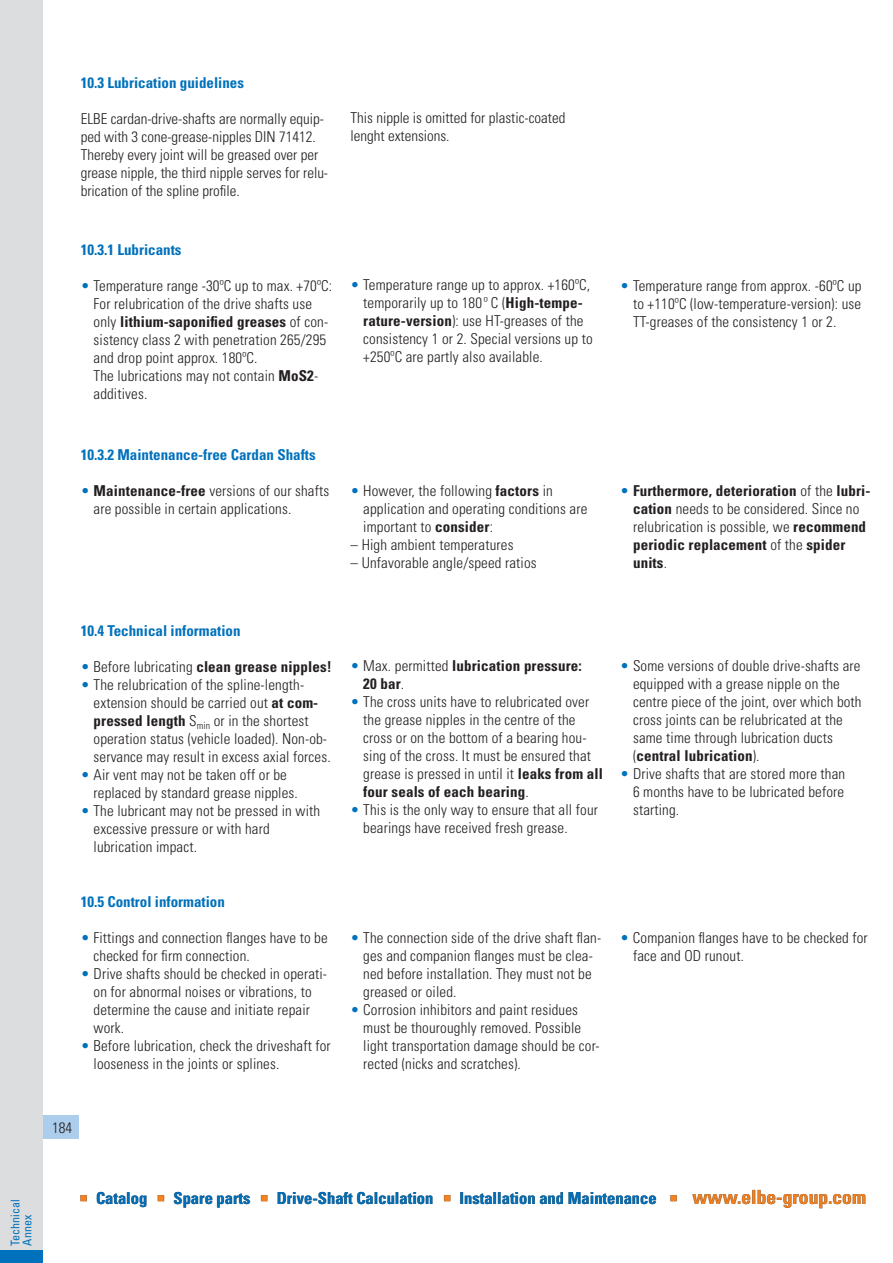
<style>
.page{position:relative;width:893px;height:1263px;background:#fff}
.page>*{position:absolute;margin:0;border:0;box-sizing:border-box;transform-origin:0 0}
.t1{font:700 condensed 16.5px "Univers";color:#0071bc}
.t2{font:300 condensed 15px/18px "Univers";letter-spacing:.01em;color:#231f20}
.t3{font:700 condensed 15px/18px "Univers";letter-spacing:.01em;color:#231f20}
.t4{font:700 condensed 15px "Univers";color:#0071bc}
.t5{font:condensed 12px/12px "Univers";color:#0071bc}
.s1{color:#0071bc}
.s2{font-weight:700}
.s3{font-weight:300;color:#0071bc}
.s4{font-weight:300}
.s5{color:#f5821f}
.s6{font-size:19.5px;color:#f5821f}
</style>
<div class="page">
<div style="left:0;top:1116px;width:79px;height:23px;background:#accdec"></div>
<div style="left:0;top:0;width:43px;height:1263px;background:#dcddde"></div>
<div style="left:0;top:1251px;width:43px;height:12px;background:#0071bc"></div>
<p class="t4" style="left:81px;top:77px;width:165px">10.3 Lubrication guidelines</p>
<p class="t2" style="left:81px;top:111px;width:249px">ELBE cardan-drive-shafts are normally equip&shy;ped with 3 cone-grease-nipples DIN 71412.<br>Thereby every joint will be greased over per grease nipple, the third nipple serves for relu&shy;brication of the spline profile.</p>
<p class="t2" style="left:350px;top:110px;width:216px">This nipple is omitted for plastic-coated lenght extensions.</p>
<p class="t4" style="left:81px;top:244px;width:102px">10.3.1 Lubricants</p>
<p class="t2" style="left:94px;top:278px;width:240px;text-indent:-13px"><span class="s1">•</span> Temperature range -30ºC up to max. +70ºC:<br>For relubrication of the drive shafts use only <span class="s2">lithium-saponified greases</span> of con&shy;sistency class 2 with penetration 265/295 and drop point approx. 180ºC.<br>The lubrications may not contain <span class="s2">MoS2</span>- additives.</p>
<p class="t2" style="left:363px;top:277px;width:231px;text-indent:-13px"><span class="s1">•</span> Temperature range up to approx. +160ºC, temporarily up to 180º C (<span class="s2">High-tempe&shy;rature-version</span>): use HT-greases of the consistency 1 or 2. Special versions up to +250ºC are partly also available.</p>
<p class="t2" style="left:633px;top:278px;width:230px;text-align:justify;text-indent:-13px"><span class="s1">•</span> Temperature range from approx. -60ºC up to +110ºC (low-temperature-version): use TT-greases of the consistency 1 or 2.</p>
<p class="t4" style="left:81px;top:449px;width:236px">10.3.2 Maintenance-free Cardan Shafts</p>
<p class="t2" style="left:94px;top:483px;width:237px;text-indent:-13px"><span class="s1">•</span> <span class="s2">Maintenance-free</span> versions of our shafts are possible in certain applications.</p>
<p class="t2" style="left:363px;top:483px;width:226px;text-indent:-13px"><span class="s1">•</span> However, the following <span class="s2">factors</span> in application and operating conditions are important to <span class="s2">consider</span>:</p>
<p class="t2" style="left:350px;top:537px;width:164px">– High ambient temperatures</p>
<p class="t2" style="left:350px;top:555px;width:188px">– Unfavorable angle/speed ratios</p>
<p class="t3" style="left:633px;top:483px;width:239px;text-indent:-13px"><span class="s3">•</span> Furthermore, deterioration <span class="s4">of the</span> lubri&shy;cation <span class="s4">needs to be considered. Since no relubrication is possible, we</span> recommend periodic replacement <span class="s4">of the</span> spider units<span class="s4">.</span></p>
<p class="t4" style="left:81px;top:626px;width:161px">10.4 Technical information</p>
<p class="t3" style="left:81px;top:660px;width:253px"><span class="s3">•</span> <span class="s4">Before lubricating</span> clean grease nipples!</p>
<p class="t2" style="left:94px;top:678px;width:239px;text-indent:-13px"><span class="s1">•</span> The relubrication of the spline-length&shy;extension should be carried out <span class="s2">at com&shy;pressed length</span> S<sub>min</sub> or in the shortest operation status (vehicle loaded). Non-ob&shy;servance may result in excess axial forces.</p>
<p class="t2" style="left:94px;top:768px;width:206px;text-indent:-13px"><span class="s1">•</span> Air vent may not be taken off or be replaced by standard grease nipples.</p>
<p class="t2" style="left:94px;top:804px;width:228px;text-indent:-13px"><span class="s1">•</span> The lubricant may not be pressed in with excessive pressure or with hard lubrication impact.</p>
<p class="t4" style="left:81px;top:896px;width:146px">10.5 Control information</p>
<p class="t2" style="left:94px;top:930px;width:236px;text-indent:-13px"><span class="s1">•</span> Fittings and connection flanges have to be checked for firm connection.</p>
<p class="t2" style="left:94px;top:966px;width:235px;text-indent:-13px"><span class="s1">•</span> Drive shafts should be checked in operati&shy;on for abnormal noises or vibrations, to determine the cause and initiate repair work.</p>
<p class="t2" style="left:94px;top:1038px;width:239px;text-indent:-13px"><span class="s1">•</span> Before lubrication, check the driveshaft for looseness in the joints or splines.</p>
<p class="t2" style="left:52px;top:1120px;width:21px">184</p>
<p class="t3" style="left:363px;top:659px;width:220px;text-indent:-13px"><span class="s3">•</span> <span class="s4">Max. permitted</span> lubrication pressure:<br>20 bar<span class="s4">.</span></p>
<p class="t2" style="left:363px;top:695px;width:241px;text-indent:-13px"><span class="s1">•</span> The cross units have to relubricated over the grease nipples in the centre of the cross or on the bottom of a bearing hou&shy;sing of the cross. It must be ensured that grease is pressed in until it <span class="s2">leaks from all four seals of each bearing</span>.</p>
<p class="t2" style="left:363px;top:803px;width:236px;text-indent:-13px"><span class="s1">•</span> This is the only way to ensure that all four bearings have received fresh grease.</p>
<p class="t2" style="left:633px;top:659px;width:230px;text-indent:-13px"><span class="s1">•</span> Some versions of double drive-shafts are equipped with a grease nipple on the centre piece of the joint, over which both cross joints can be relubricated at the same time through lubrication ducts (<span class="s2">central lubrication</span>).</p>
<p class="t2" style="left:633px;top:767px;width:214px;text-align:justify;text-indent:-13px"><span class="s1">•</span> Drive shafts that are stored more than 6 months have to be lubricated before starting.</p>
<p class="t2" style="left:363px;top:930px;width:239px;text-indent:-13px"><span class="s1">•</span> The connection side of the drive shaft flan&shy;ges and companion flanges must be clea&shy;ned before installation. They must not be greased or oiled.</p>
<p class="t2" style="left:363px;top:1002px;width:238px;text-indent:-13px"><span class="s1">•</span> Corrosion inhibitors and paint residues must be thouroughly removed. Possible light transportation damage should be cor&shy;rected (nicks and scratches).</p>
<p class="t2" style="left:633px;top:930px;width:236px;text-indent:-13px"><span class="s1">•</span> Companion flanges have to be checked for face and OD runout.</p>
<p class="t5" style="left:10px;top:1246px;width:48px;rotate:-90deg">Technical<br>Annex</p>
<p class="t1" style="left:80px;top:1192px;width:788px"><span class="s5">■</span> Catalog <span class="s5">■</span> Spare parts <span class="s5">■</span> Drive-Shaft Calculation <span class="s5">■</span> Installation and Maintenance <span class="s5">■</span> <span class="s6">www.elbe-group.com</span></p>
</div>
